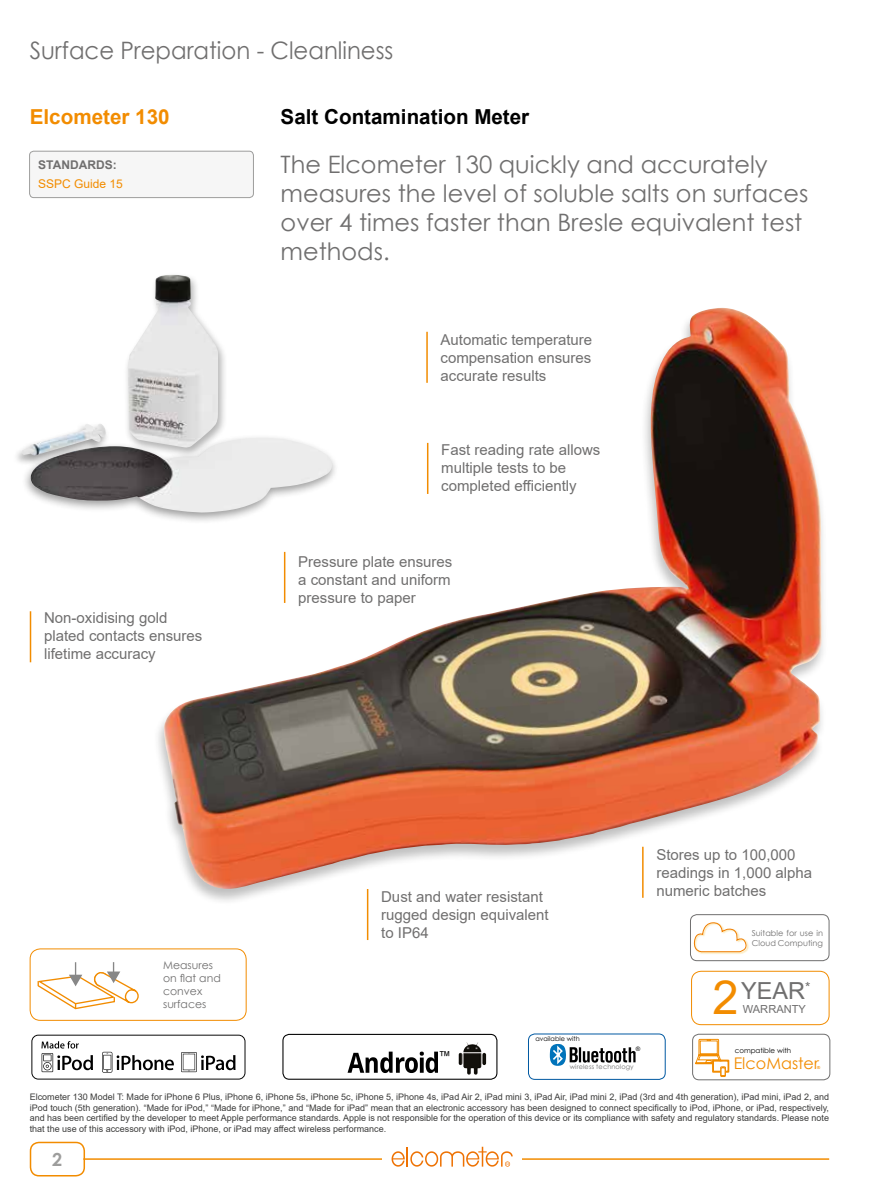
<style>
.page{position:relative;width:893px;height:1191px;background:#fff}
.page>*{position:absolute;margin:0;border:0;box-sizing:border-box;transform-origin:0 0}
.t1{font:24px/28.8px "Century Gothic";color:#706f6f}
.t2{font:24px "Century Gothic";color:#706f6f;scale:.95 1}
.t3{font:23.55px "Arial";color:#706f6f}
.t4{font:700 20.7px "Arial";color:#000}
.t5{font:700 20.7px "Arial";color:#f28c00}
.t6{font:700 18px "Century Gothic";color:#9d9d9c}
.t7{font:16.05px "Century Gothic";color:#f28c00}
.t8{font:15px/18px "Arial";color:#706f6f}
.t9{font:12.45px "Arial";color:#000}
.t10{font:12px "Arial";color:#f28c00}
.t11{font:700 12px "Arial";color:#706f6f}
.t12{font:11.1px "Arial";color:#706f6f}
.t13{font:10.8px/13px "Century Gothic";color:#706f6f}
.t14{font:9px/10.8px "Arial";color:#3c3c3b;text-align:justify}
.t15{font:8.1px/9.8px "Century Gothic";color:#706f6f}
.t16{font:7.05px "Century Gothic";color:#000}
.t17{font:6.45px "Century Gothic";letter-spacing:.02em;color:#706f6f}
.t18{font:6.45px "Century Gothic";color:#000}
.t19{font:6.15px "Arial";color:#000}
.t20{font:700 4.2px "Arial";color:#f28c00}
.s1{font-size:46.95px;color:#f28c00}
</style>
<div class="page">
<div style="left:30px;top:1141px;width:55px;height:35px;border:2px solid #f28c00;border-radius:9px"></div>
<hr style="left:83px;top:1158px;width:746px;height:1px;background:#f28c00">
<div style="left:382px;top:1139px;width:140px;height:35px;background:#fff"></div>
<svg style="left:392px;top:1146px;width:121px;height:20px"></svg>
<img style="left:163px;top:308px;width:659px;height:584px">
<hr style="left:367px;top:889px;width:1px;height:51px;background:#f28c00">
<hr style="left:284px;top:552px;width:1px;height:51px;background:#f28c00">
<hr style="left:427px;top:443px;width:1px;height:51px;background:#f28c00">
<hr style="left:642px;top:846px;width:2px;height:51px;background:#f28c00">
<hr style="left:426px;top:332px;width:2px;height:51px;background:#f28c00">
<hr style="left:30px;top:611px;width:1px;height:51px;background:#f28c00">
<div style="left:21px;top:433px;width:318px;height:91px;background:#000;opacity:.4"></div>
<img style="left:28px;top:438px;width:306px;height:75px">
<div style="left:13px;top:421px;width:97px;height:46px;background:#000;opacity:.4"></div>
<img style="left:22px;top:424px;width:84px;height:31px">
<div style="left:123px;top:272px;width:105px;height:187px;background:#000;opacity:.3"></div>
<img style="left:128px;top:275px;width:90px;height:173px">
<svg style="left:550px;top:1044px;width:86px;height:21px"></svg>
<div style="left:528px;top:1033px;width:138px;height:46px;border:1px solid #0059a2;border-radius:7px"></div>
<div style="left:692px;top:1033px;width:138px;height:47px;border:1px solid #706f6f;border-radius:7px"></div>
<svg style="left:695px;top:1039px;width:34px;height:38px"></svg>
<div style="left:282px;top:1033px;width:215px;height:46px;border:1px solid #000;border-radius:6px"></div>
<img style="left:459px;top:1042px;width:27px;height:32px">
<svg style="left:348px;top:1051px;width:90px;height:22px"></svg>
<svg style="left:31px;top:1034px;width:214px;height:45px"></svg>
<div style="left:124px;top:988px;width:15px;height:15px;border:1px solid #f28c00;border-radius:50%"></div>
<svg style="left:37px;top:962px;width:101px;height:46px"></svg>
<div style="left:30px;top:948px;width:217px;height:72px;border:1px solid #f28c00;border-radius:10px"></div>
<div style="left:30px;top:151px;width:223px;height:47px;background:#f6f6f6;border-radius:4px"></div>
<div style="left:29px;top:151px;width:225px;height:47px;border:1px solid #9d9d9c;border-radius:4px"></div>
<div style="left:690px;top:914px;width:139px;height:46px;border:1px solid #706f6f;border-radius:7px"></div>
<img style="left:698px;top:941px;width:51px;height:13px">
<svg style="left:693px;top:922px;width:54px;height:30px"></svg>
<div style="left:691px;top:971px;width:138px;height:54px;border:1px solid #f28c00;border-radius:10px"></div>
<h1 class="t2" style="left:30px;top:34px;width:384px">Surface Preparation - Cleanliness</h1>
<h3 class="t5" style="left:30px;top:103px;width:141px">Elcometer 130</h3>
<h3 class="t4" style="left:281px;top:103px;width:250px">Salt Contamination Meter</h3>
<h3 class="t11" style="left:38px;top:157px;width:80px">STANDARDS:</h3>
<h3 class="t10" style="left:38px;top:176px;width:86px">SSPC Guide 15</h3>
<h3 class="t8" style="left:44px;top:609px;width:160px">Non-oxidising gold plated contacts ensures lifetime accuracy</h3>
<h1 class="t1" style="left:281px;top:150px;width:529px">The Elcometer 130 quickly and accurately measures the level of soluble salts on surfaces over 4 times faster than Bresle equivalent test methods.</h1>
<h3 class="t8" style="left:441px;top:330px;width:153px;text-align:justify">Automatic temperature compensation ensures accurate results</h3>
<h3 class="t8" style="left:441px;top:440px;width:161px">Fast reading rate allows multiple tests to be completed efficiently</h3>
<h3 class="t8" style="left:298px;top:552px;width:156px;text-align:justify">Pressure plate ensures a constant and uniform pressure to paper</h3>
<p class="t13" style="left:163px;top:958px;width:59px">Measures on flat and convex surfaces</p>
<h3 class="t8" style="left:381px;top:887px;width:169px">Dust and water resistant rugged design equivalent to IP64</h3>
<h3 class="t9" style="left:439px;top:1047px;width:14px">™</h3>
<p class="t18" style="left:535px;top:1034px;width:46px">available with</p>
<p class="t17" style="left:570px;top:1062px;width:66px">wireless technology</p>
<p class="t19" style="left:636px;top:1044px;width:6px">®</p>
<h3 class="t8" style="left:656px;top:845px;width:157px">Stores up to 100,000 readings in 1,000 alpha numeric batches</h3>
<p class="t15" style="left:752px;top:928px;width:73px">Suitable for use in<br>Cloud Computing</p>
<h2 class="t3" style="left:712px;top:975px;width:99px"><span class="s1">2</span> YEAR<sup>*</sup></h2>
<p class="t12" style="left:743px;top:1001px;width:65px">WARRANTY</p>
<p class="t16" style="left:735px;top:1045px;width:58px">compatible with</p>
<h3 class="t7" style="left:734px;top:1052px;width:87px">ElcoMaster</h3>
<p class="t20" style="left:817px;top:1064px;width:5px">®</p>
<p class="t14" style="left:30px;top:1091px;width:801px">Elcometer 130 Model T: Made for iPhone 6 Plus, iPhone 6, iPhone 5s, iPhone 5c, iPhone 5, iPhone 4s, iPad Air 2, iPad mini 3, iPad Air, iPad mini 2, iPad (3rd and 4th generation), iPad mini, iPad 2, and iPod touch (5th generation). “Made for iPod,” “Made for iPhone,” and “Made for iPad” mean that an electronic accessory has been designed to connect specifically to iPod, iPhone, or iPad, respectively, and has been certified by the developer to meet Apple performance standards. Apple is not responsible for the operation of this device or its compliance with safety and regulatory standards. Please note that the use of this accessory with iPod, iPhone, or iPad may affect wireless performance.</p>
<h3 class="t6" style="left:52px;top:1145px;width:12px">2</h3>
</div>
